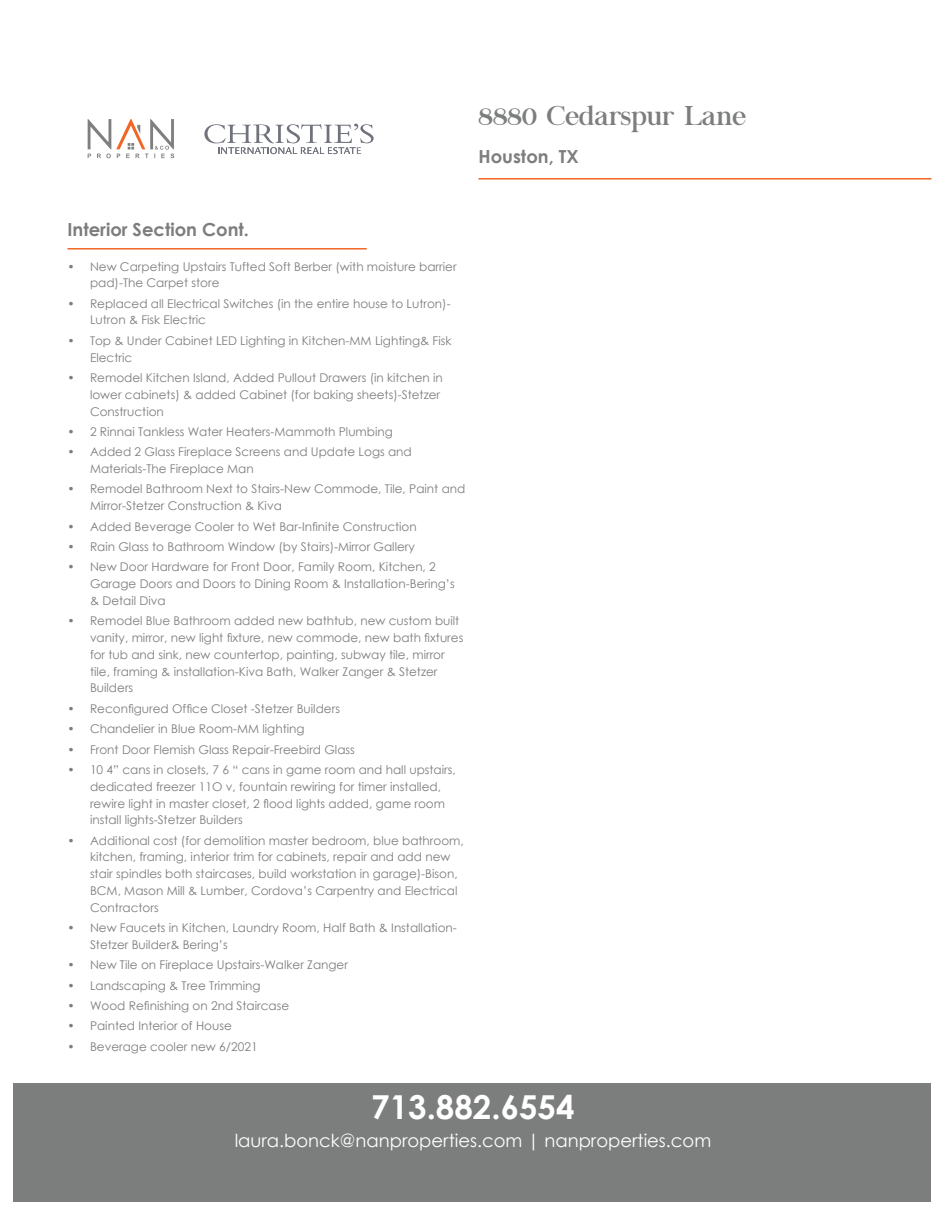
<style>
.page{position:relative;width:945px;height:1215px;background:#fff}
.page>*{position:absolute;margin:0;border:0;box-sizing:border-box;transform-origin:0 0}
.t1{font:700 33px "Century Gothic";color:#fff}
.Chapaza_18{font:27px "Chapaza";color:#7c7d7d}
.CG_Reg_12{font:18px "Century Gothic";color:#fff}
.CG_B_12_base_8{font:700 18px "Century Gothic";color:#7c7d7d}
.t2{font:12px/16.8px "Century Gothic";color:#7c7d7d}
</style>
<div class="page">
<div style="left:14px;top:1083px;width:918px;height:119px;background:#7c7d7d"></div>
<svg style="left:204px;top:124px;width:170px;height:30px"></svg>
<svg style="left:88px;top:119px;width:86px;height:39px"></svg>
<hr style="left:68px;top:248px;width:299px;height:2px;background:#f16624">
<hr style="left:478px;top:178px;width:454px;height:2px;background:#f16624">
<p class="Chapaza_18" style="left:478px;top:100px;width:269px">8880 Cedarspur Lane</p>
<p class="CG_B_12_base_8" style="left:478px;top:142px;width:102px">Houston, TX</p>
<p class="CG_B_12_base_8" style="left:68px;top:215px;width:183px">Interior Section Cont.</p>
<p class="t2" style="left:90px;top:258px;width:368px;text-indent:-22px">• New Carpeting Upstairs Tufted Soft Berber (with moisture barrier pad)-The Carpet store</p>
<p class="t2" style="left:90px;top:295px;width:362px;text-indent:-22px">• Replaced all Electrical Switches (in the entire house to Lutron)-<br>Lutron &amp; Fisk Electric</p>
<p class="t2" style="left:90px;top:332px;width:363px;text-indent:-22px">• Top &amp; Under Cabinet LED Lighting in Kitchen-MM Lighting&amp; Fisk<br>Electric</p>
<p class="t2" style="left:90px;top:369px;width:354px;text-indent:-22px">• Remodel Kitchen Island, Added Pullout Drawers (in kitchen in lower cabinets) &amp; added Cabinet (for baking sheets)-Stetzer<br>Construction</p>
<p class="t2" style="left:68px;top:423px;width:327px">• 2 Rinnai Tankless Water Heaters-Mammoth Plumbing</p>
<p class="t2" style="left:90px;top:443px;width:323px;text-indent:-22px">• Added 2 Glass Fireplace Screens and Update Logs and<br>Materials-The Fireplace Man</p>
<p class="t2" style="left:90px;top:481px;width:377px;text-indent:-22px">• Remodel Bathroom Next to Stairs-New Commode, Tile, Paint and<br>Mirror-Stetzer Construction &amp; Kiva</p>
<p class="t2" style="left:68px;top:518px;width:351px">• Added Beverage Cooler to Wet Bar-Infinite Construction</p>
<p class="t2" style="left:68px;top:538px;width:349px">• Rain Glass to Bathroom Window (by Stairs)-Mirror Gallery</p>
<p class="t2" style="left:90px;top:558px;width:366px;text-indent:-22px">• New Door Hardware for Front Door, Family Room, Kitchen, 2<br>Garage Doors and Doors to Dining Room &amp; Installation-Bering’s &amp; Detail Diva</p>
<p class="t2" style="left:90px;top:612px;width:375px;text-indent:-22px">• Remodel Blue Bathroom added new bathtub, new custom built vanity, mirror, new light fixture, new commode, new bath fixtures for tub and sink, new countertop, painting, subway tile, mirror tile, framing &amp; installation-Kiva Bath, Walker Zanger &amp; Stetzer Builders</p>
<p class="t2" style="left:68px;top:700px;width:274px">• Reconfigured Office Closet -Stetzer Builders</p>
<p class="t2" style="left:68px;top:720px;width:239px">• Chandelier in Blue Room-MM lighting</p>
<p class="t2" style="left:68px;top:741px;width:289px">• Front Door Flemish Glass Repair-Freebird Glass</p>
<p class="t2" style="left:90px;top:761px;width:367px;text-indent:-22px">• 10 4” cans in closets, 7 6 “ cans in game room and hall upstairs, dedicated freezer 11O v, fountain rewiring for timer installed, rewire light in master closet, 2 flood lights added, game room install lights-Stetzer Builders</p>
<p class="t2" style="left:90px;top:832px;width:375px;text-indent:-22px">• Additional cost (for demolition master bedroom, blue bathroom, kitchen, framing, interior trim for cabinets, repair and add new stair spindles both staircases, build workstation in garage)-Bison, BCM, Mason Mill &amp; Lumber, Cordova’s Carpentry and Electrical Contractors</p>
<p class="t2" style="left:90px;top:919px;width:368px;text-indent:-22px">• New Faucets in Kitchen, Laundry Room, Half Bath &amp; Installation-<br>Stetzer Builder&amp; Bering’s</p>
<p class="t2" style="left:68px;top:956px;width:282px">• New Tile on Fireplace Upstairs-Walker Zanger</p>
<p class="t2" style="left:68px;top:977px;width:195px">• Landscaping &amp; Tree Trimming</p>
<p class="t2" style="left:68px;top:997px;width:223px">• Wood Refinishing on 2nd Staircase</p>
<p class="t2" style="left:68px;top:1018px;width:166px">• Painted Interior of House</p>
<p class="t2" style="left:68px;top:1038px;width:192px">• Beverage cooler new 6/2021</p>
<p class="t1" style="left:371px;top:1082px;width:205px">713.882.6554</p>
<p class="CG_Reg_12" style="left:235px;top:1128px;width:478px">laura.bonck@nanproperties.com | nanproperties.com</p>
</div>
